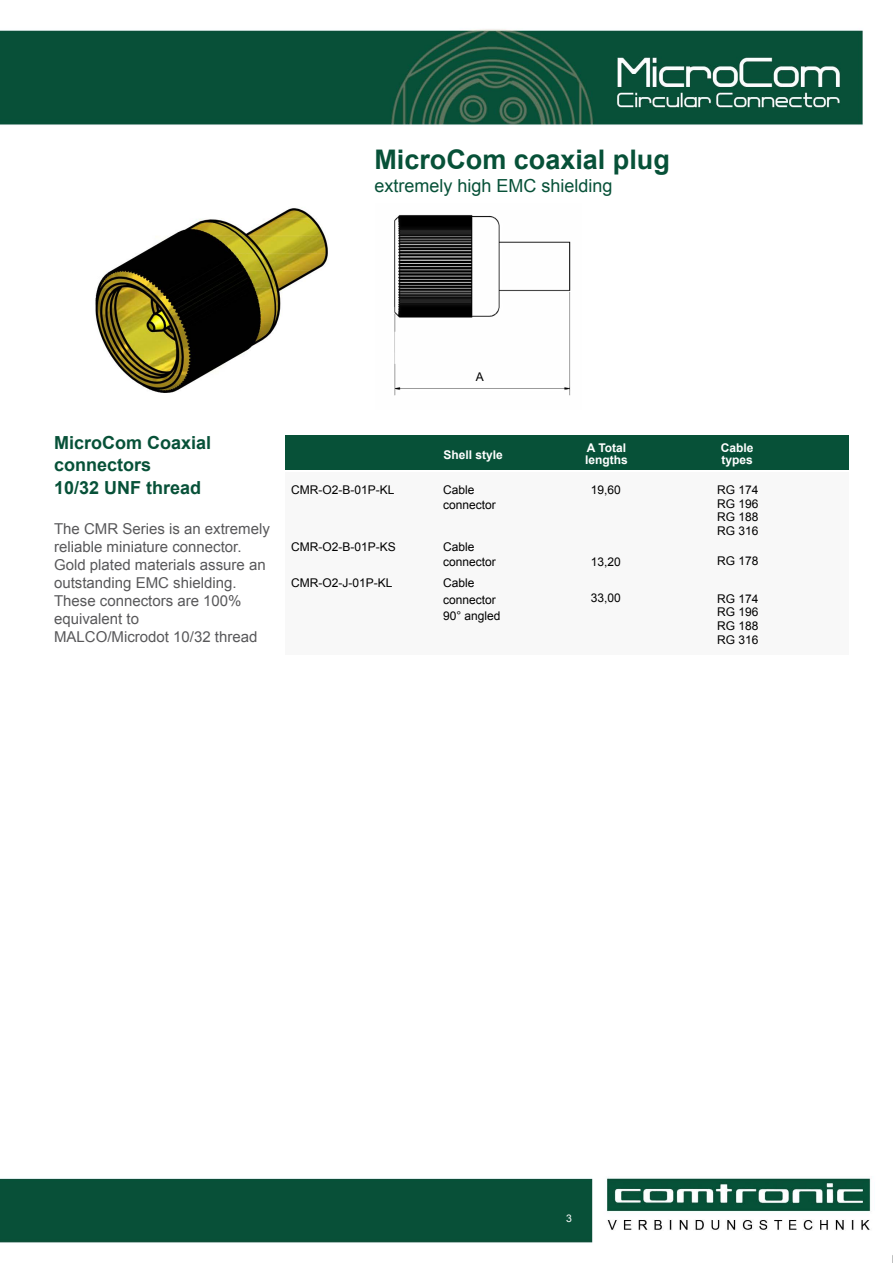
<style>
.page{position:relative;width:893px;height:1263px;background:#fff}
.page>*{position:absolute;margin:0;border:0;box-sizing:border-box;transform-origin:0 0}
.t1{font:700 27px "Arial";color:#075138}
.t2{font:700 18px/22.5px "Arial";color:#075138}
.t3{font:18px "Arial";color:#075138}
.t4{font:15px/18px "Arial";color:#58585a}
.t5{font:12px/13.8px "Arial";color:#000}
.t6{font:700 12px/12px "Arial";color:#fff}
.t7{font:10.5px "Arial";color:#fff}
</style>
<div class="page">
<img style="left:0;top:29px;width:893px;height:1234px">
<div style="left:285px;top:472px;width:563px;height:183px;background:#f8f8f8"></div>
<div style="left:285px;top:436px;width:563px;height:34px;background:#075138"></div>
<img style="left:81px;top:201px;width:256px;height:192px">
<img style="left:375px;top:204px;width:206px;height:205px">
<h1 class="t1" style="left:374px;top:142px;width:297px">MicroCom coaxial plug</h1>
<p class="t3" style="left:374px;top:174px;width:240px">extremely high EMC shielding</p>
<p class="t2" style="left:54px;top:432px;width:159px">MicroCom Coaxial connectors<br>10/32 UNF thread</p>
<p class="t4" style="left:54px;top:520px;width:217px">The CMR Series is an extremely reliable miniature connector.<br>Gold plated materials assure an outstanding EMC shielding.<br>These connectors are 100% equivalent to<br>MALCO/Microdot 10/32 thread</p>
<p class="t5" style="left:291px;top:483px;width:105px">CMR-O2-B-01P-KL</p>
<p class="t5" style="left:291px;top:540px;width:106px">CMR-O2-B-01P-KS</p>
<p class="t5" style="left:291px;top:576px;width:103px">CMR-O2-J-01P-KL</p>
<p class="t5" style="left:476px;top:370px;width:10px">A</p>
<p class="t6" style="left:444px;top:449px;width:61px">Shell style</p>
<p class="t6" style="left:721px;top:442px;width:34px">Cable types</p>
<p class="t5" style="left:717px;top:483px;width:43px;text-align:justify">RG 174<br>RG 196<br>RG 188<br>RG 316</p>
<p class="t6" style="left:585px;top:442px;width:44px">A Total lengths</p>
<p class="t5" style="left:443px;top:482px;width:54px;line-height:15px">Cable connector</p>
<p class="t5" style="left:443px;top:539px;width:54px;line-height:15px">Cable connector</p>
<p class="t5" style="left:443px;top:575px;width:59px;line-height:16.5px">Cable connector<br>90° angled</p>
<p class="t5" style="left:591px;top:483px;width:32px">19,60</p>
<p class="t5" style="left:717px;top:554px;width:43px">RG 178</p>
<p class="t5" style="left:591px;top:555px;width:32px">13,20</p>
<p class="t5" style="left:591px;top:591px;width:32px">33,00</p>
<p class="t5" style="left:717px;top:592px;width:43px;text-align:justify">RG 174<br>RG 196<br>RG 188<br>RG 316</p>
<p class="t7" style="left:566px;top:1211px;width:7px">3</p>
</div>
